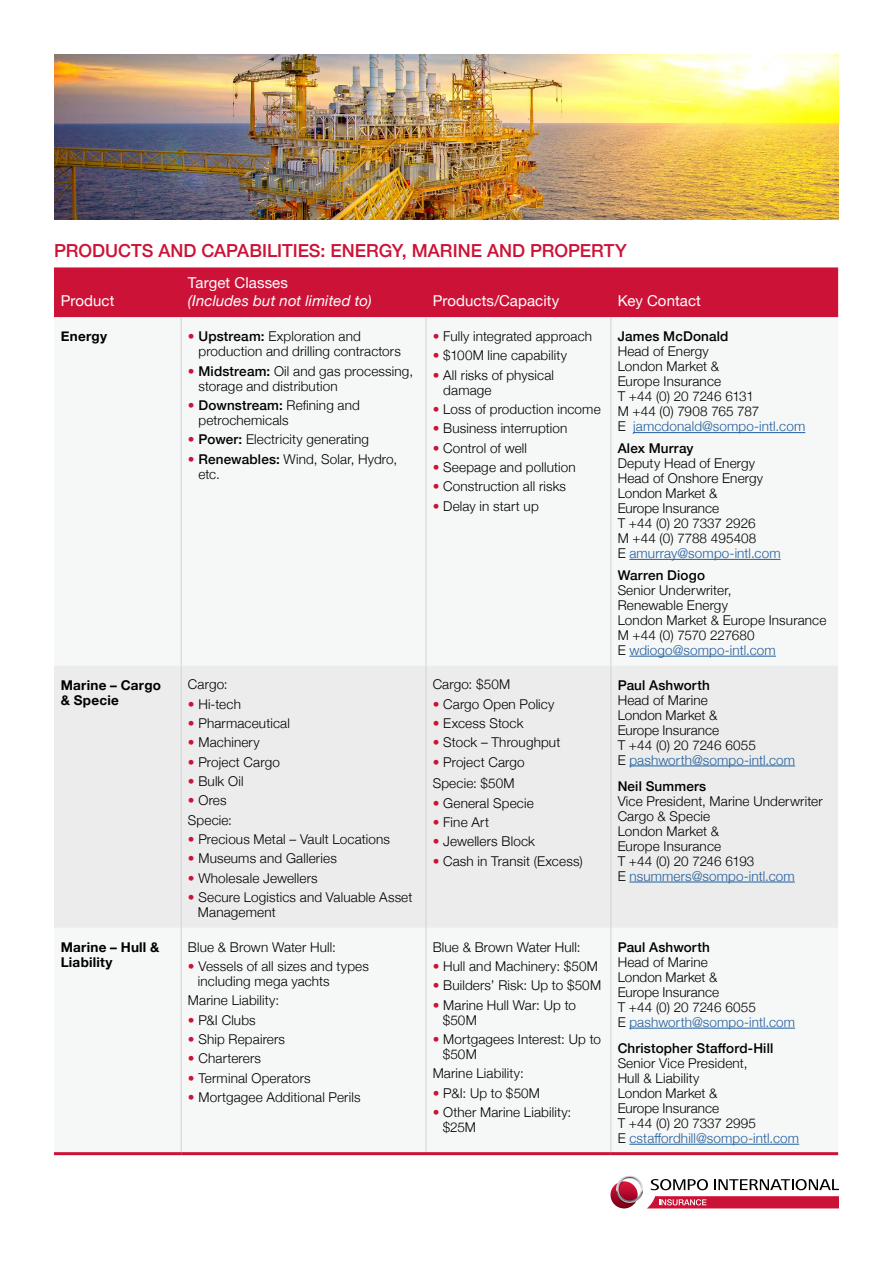
<style>
.page{position:relative;width:893px;height:1263px;background:#fff}
.page>*{position:absolute;margin:0;border:0;box-sizing:border-box;transform-origin:0 0}
.t1{font:500 18px "Helvetica Neue";color:#cc1337}
.t2{font:15px "Helvetica Neue";letter-spacing:.005em;color:#fff}
.t3{font:italic 15px "Helvetica Neue";letter-spacing:.005em;color:#fff}
.t4{font:300 13.5px/15px "Helvetica Neue";letter-spacing:.01em;color:#000}
.t5{font:500 13.5px "Helvetica Neue";letter-spacing:.015em;color:#000}
.t6{font:700 13.5px/15px "Helvetica Neue";letter-spacing:.02em;color:#000}
.s1{color:#cc1337}
.s2{font-weight:500}
.s3{color:#215e9e}
</style>
<div class="page">
<div style="left:54px;top:267px;width:784px;height:50px;background:#cc1337"></div>
<div style="left:54px;top:317px;width:784px;height:835px;background:#f6f7f7"></div>
<div style="left:54px;top:666px;width:784px;height:262px;background:#ebeceb"></div>
<hr style="left:181px;top:317px;width:1px;height:349px;background:#d1d3d4">
<hr style="left:426px;top:317px;width:1px;height:349px;background:#d1d3d4">
<hr style="left:181px;top:666px;width:1px;height:262px;background:#d1d3d4">
<hr style="left:426px;top:666px;width:1px;height:262px;background:#d1d3d4">
<hr style="left:181px;top:928px;width:1px;height:224px;background:#d1d3d4">
<hr style="left:426px;top:928px;width:1px;height:224px;background:#d1d3d4">
<hr style="left:610px;top:666px;width:1px;height:262px;background:#d1d3d4">
<hr style="left:610px;top:928px;width:1px;height:224px;background:#d1d3d4">
<hr style="left:610px;top:317px;width:1px;height:349px;background:#d1d3d4">
<hr style="left:54px;top:1152px;width:127px;height:3px;background:#cc1337">
<hr style="left:181px;top:1152px;width:245px;height:3px;background:#cc1337">
<hr style="left:426px;top:1152px;width:185px;height:3px;background:#cc1337">
<hr style="left:611px;top:1152px;width:227px;height:3px;background:#cc1337">
<hr style="left:633px;top:432px;width:172px;height:1px;background:#215e9e">
<hr style="left:629px;top:559px;width:152px;height:1px;background:#215e9e">
<hr style="left:629px;top:656px;width:147px;height:1px;background:#215e9e">
<hr style="left:629px;top:765px;width:166px;height:1px;background:#215e9e">
<hr style="left:629px;top:882px;width:166px;height:1px;background:#215e9e">
<hr style="left:629px;top:1028px;width:166px;height:1px;background:#215e9e">
<hr style="left:629px;top:1144px;width:170px;height:1px;background:#215e9e">
<svg style="left:610px;top:1181px;width:28px;height:27px"></svg>
<svg style="left:616px;top:1176px;width:223px;height:32px"></svg>
<img style="left:54px;top:54px;width:785px;height:166px">
<h1 class="t1" style="left:54px;top:236px;width:574px">PRODUCTS AND CAPABILITIES: ENERGY, MARINE AND PROPERTY</h1>
<p class="t2" style="left:61px;top:290px;width:55px">Product</p>
<p class="t2" style="left:188px;top:272px;width:102px">Target Classes</p>
<p class="t3" style="left:188px;top:290px;width:185px">(Includes but not limited to)</p>
<p class="t2" style="left:433px;top:290px;width:128px">Products/Capacity</p>
<p class="t2" style="left:618px;top:290px;width:85px">Key Contact</p>
<p class="t6" style="left:61px;top:329px;width:48px">Energy</p>
<p class="t4" style="left:198px;top:328px;width:204px;text-indent:-11px"><span class="s1">•</span> <span class="s2">Upstream:</span> Exploration and production and drilling contractors</p>
<p class="t4" style="left:198px;top:362px;width:216px;text-indent:-11px"><span class="s1">•</span> <span class="s2">Midstream:</span> Oil and gas processing, storage and distribution</p>
<p class="t4" style="left:198px;top:397px;width:163px;text-indent:-11px"><span class="s1">•</span> <span class="s2">Downstream:</span> Refining and petrochemicals</p>
<p class="t4" style="left:188px;top:431px;width:183px"><span class="s1">•</span> <span class="s2">Power:</span> Electricity generating</p>
<p class="t4" style="left:198px;top:450px;width:200px;text-indent:-11px"><span class="s1">•</span> <span class="s2">Renewables:</span> Wind, Solar, Hydro, etc.</p>
<p class="t6" style="left:61px;top:677px;width:102px">Marine – Cargo &amp; Specie</p>
<p class="t4" style="left:188px;top:676px;width:41px">Cargo:</p>
<p class="t4" style="left:188px;top:695px;width:55px"><span class="s1">•</span> Hi-tech</p>
<p class="t4" style="left:188px;top:715px;width:103px"><span class="s1">•</span> Pharmaceutical</p>
<p class="t4" style="left:188px;top:734px;width:73px"><span class="s1">•</span> Machinery</p>
<p class="t4" style="left:188px;top:753px;width:93px"><span class="s1">•</span> Project Cargo</p>
<p class="t4" style="left:188px;top:773px;width:57px"><span class="s1">•</span> Bulk Oil</p>
<p class="t4" style="left:188px;top:790px;width:46px;line-height:19.4px"><span class="s1">•</span> Ores<br>Specie:</p>
<p class="t4" style="left:188px;top:831px;width:203px"><span class="s1">•</span> Precious Metal – Vault Locations</p>
<p class="t4" style="left:188px;top:850px;width:150px"><span class="s1">•</span> Museums and Galleries</p>
<p class="t4" style="left:188px;top:869px;width:131px"><span class="s1">•</span> Wholesale Jewellers</p>
<p class="t4" style="left:198px;top:889px;width:216px;text-indent:-10px"><span class="s1">•</span> Secure Logistics and Valuable Asset<br>Management</p>
<p class="t6" style="left:61px;top:940px;width:100px">Marine – Hull &amp;<br>Liability</p>
<p class="t4" style="left:188px;top:938px;width:149px">Blue &amp; Brown Water Hull:</p>
<p class="t4" style="left:198px;top:958px;width:173px;text-indent:-10px"><span class="s1">•</span> Vessels of all sizes and types including mega yachts</p>
<p class="t4" style="left:188px;top:992px;width:93px">Marine Liability:</p>
<p class="t4" style="left:188px;top:1011px;width:69px"><span class="s1">•</span> P&amp;I Clubs</p>
<p class="t4" style="left:188px;top:1031px;width:99px"><span class="s1">•</span> Ship Repairers</p>
<p class="t4" style="left:188px;top:1050px;width:75px"><span class="s1">•</span> Charterers</p>
<p class="t4" style="left:188px;top:1069px;width:124px"><span class="s1">•</span> Terminal Operators</p>
<p class="t4" style="left:188px;top:1088px;width:174px"><span class="s1">•</span> Mortgagee Additional Perils</p>
<p class="t4" style="left:433px;top:328px;width:161px"><span class="s1">•</span> Fully integrated approach</p>
<p class="t4" style="left:433px;top:347px;width:136px"><span class="s1">•</span> $100M line capability</p>
<p class="t4" style="left:443px;top:366px;width:112px;text-indent:-11px"><span class="s1">•</span> All risks of physical damage</p>
<p class="t4" style="left:433px;top:401px;width:169px"><span class="s1">•</span> Loss of production income</p>
<p class="t4" style="left:433px;top:420px;width:136px"><span class="s1">•</span> Business interruption</p>
<p class="t4" style="left:433px;top:439px;width:96px"><span class="s1">•</span> Control of well</p>
<p class="t4" style="left:433px;top:459px;width:145px"><span class="s1">•</span> Seepage and pollution</p>
<p class="t4" style="left:433px;top:478px;width:135px"><span class="s1">•</span> Construction all risks</p>
<p class="t4" style="left:433px;top:497px;width:108px"><span class="s1">•</span> Delay in start up</p>
<p class="t4" style="left:433px;top:676px;width:79px">Cargo: $50M</p>
<p class="t4" style="left:433px;top:695px;width:123px"><span class="s1">•</span> Cargo Open Policy</p>
<p class="t4" style="left:433px;top:715px;width:92px"><span class="s1">•</span> Excess Stock</p>
<p class="t4" style="left:433px;top:734px;width:129px"><span class="s1">•</span> Stock – Throughput</p>
<p class="t4" style="left:433px;top:750px;width:93px;line-height:21.8px"><span class="s1">•</span> Project Cargo<br>Specie: $50M</p>
<p class="t4" style="left:433px;top:794px;width:103px"><span class="s1">•</span> General Specie</p>
<p class="t4" style="left:433px;top:814px;width:58px"><span class="s1">•</span> Fine Art</p>
<p class="t4" style="left:433px;top:833px;width:104px"><span class="s1">•</span> Jewellers Block</p>
<p class="t4" style="left:433px;top:852px;width:151px"><span class="s1">•</span> Cash in Transit (Excess)</p>
<p class="t5" style="left:618px;top:326px;width:112px">James McDonald</p>
<p class="t4" style="left:618px;top:343px;width:189px">Head of Energy<br>London Market &amp;<br>Europe Insurance<br>T +44 (0) 20 7246 6131<br>M +44 (0) 7908 765 787<br>E <span class="s3">jamcdonald@sompo-intl.com</span></p>
<p class="t5" style="left:618px;top:437px;width:77px">Alex Murray</p>
<p class="t4" style="left:618px;top:455px;width:164px">Deputy Head of Energy<br>Head of Onshore Energy<br>London Market &amp;<br>Europe Insurance<br>T +44 (0) 20 7337 2926<br>M +44 (0) 7788 495408<br>E <span class="s3">amurray@sompo-intl.com</span></p>
<p class="t5" style="left:618px;top:564px;width:89px">Warren Diogo</p>
<p class="t4" style="left:618px;top:581px;width:210px">Senior Underwriter,<br>Renewable Energy<br>London Market &amp; Europe Insurance<br>M +44 (0) 7570 227680<br>E <span class="s3">wdiogo@sompo-intl.com</span></p>
<p class="t5" style="left:618px;top:674px;width:94px">Paul Ashworth</p>
<p class="t4" style="left:618px;top:691px;width:179px">Head of Marine<br>London Market &amp;<br>Europe Insurance<br>T +44 (0) 20 7246 6055<br>E <span class="s3">pashworth@sompo-intl.com</span></p>
<p class="t5" style="left:618px;top:775px;width:90px">Neil Summers</p>
<p class="t4" style="left:618px;top:792px;width:207px">Vice President, Marine Underwriter<br>Cargo &amp; Specie<br>London Market &amp;<br>Europe Insurance<br>T +44 (0) 20 7246 6193<br>E <span class="s3">nsummers@sompo-intl.com</span></p>
<p class="t4" style="left:433px;top:938px;width:149px">Blue &amp; Brown Water Hull:</p>
<p class="t4" style="left:433px;top:958px;width:167px"><span class="s1">•</span> Hull and Machinery: $50M</p>
<p class="t4" style="left:433px;top:977px;width:170px"><span class="s1">•</span> Builders’ Risk: Up to $50M</p>
<p class="t4" style="left:443px;top:996px;width:135px;text-indent:-10px"><span class="s1">•</span> Marine Hull War: Up to $50M</p>
<p class="t4" style="left:443px;top:1030px;width:160px;text-indent:-10px"><span class="s1">•</span> Mortgagees Interest: Up to $50M</p>
<p class="t4" style="left:433px;top:1065px;width:93px">Marine Liability:</p>
<p class="t4" style="left:433px;top:1084px;width:109px"><span class="s1">•</span> P&amp;I: Up to $50M</p>
<p class="t4" style="left:443px;top:1103px;width:130px;text-indent:-10px"><span class="s1">•</span> Other Marine Liability: $25M</p>
<p class="t5" style="left:618px;top:936px;width:94px">Paul Ashworth</p>
<p class="t4" style="left:618px;top:953px;width:179px">Head of Marine<br>London Market &amp;<br>Europe Insurance<br>T +44 (0) 20 7246 6055<br>E <span class="s3">pashworth@sompo-intl.com</span></p>
<p class="t5" style="left:618px;top:1037px;width:157px">Christopher Stafford-Hill</p>
<p class="t4" style="left:618px;top:1054px;width:183px">Senior Vice President,<br>Hull &amp; Liability<br>London Market &amp;<br>Europe Insurance<br>T +44 (0) 20 7337 2995<br>E <span class="s3">cstaffordhill@sompo-intl.com</span></p>
</div>
